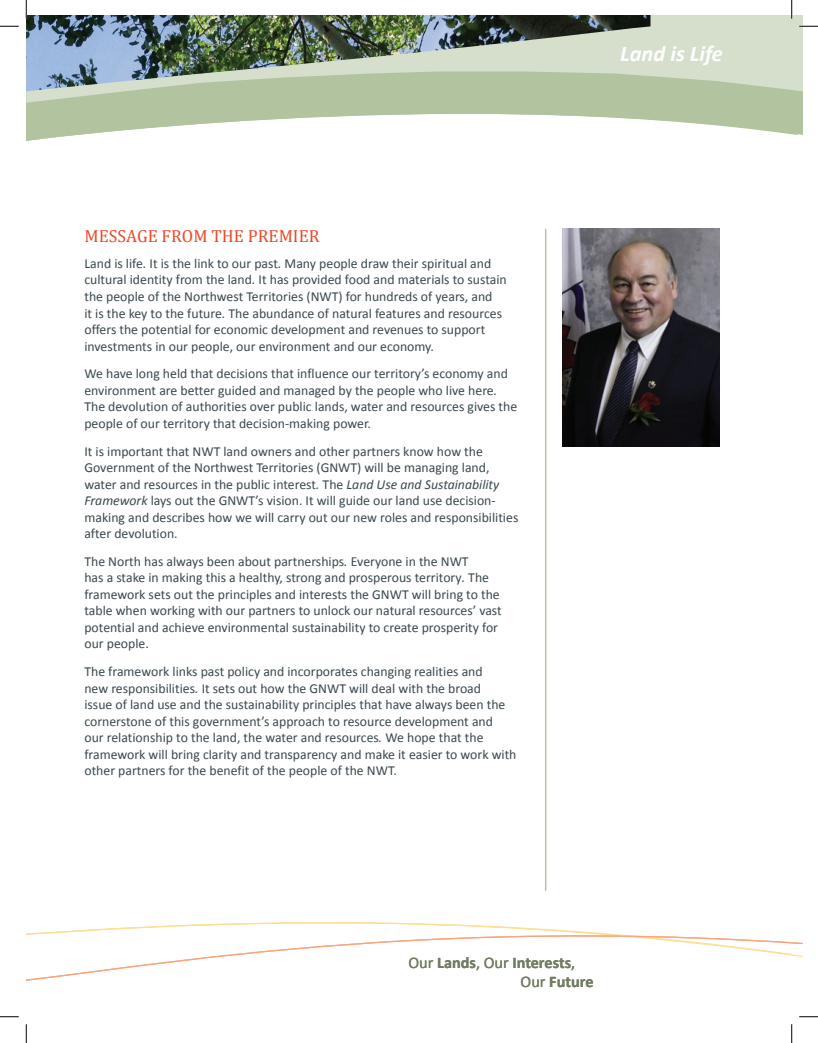
<style>
.page{position:relative;width:818px;height:1043px;background:#fff}
.page>*{position:absolute;margin:0;border:0;box-sizing:border-box;transform-origin:0 0}
.t1{font:italic 700 22.5px "Calibri";color:#fff}
.t2{font:17.5px "Cambria";color:#ef4726}
.t3{font:700 16.25px/19.5px "Calibri";color:#737d61}
.t4{font:13.75px/16.5px "Calibri";color:#39484e}
.s1{font-style:italic}
.s2{font-weight:400}
</style>
<div class="page">
<svg style="left:26px;top:103px;width:771px;height:38px"></svg>
<img style="left:26px;top:15px;width:776px;height:88px">
<hr style="left:545px;top:229px;width:1px;height:661px;background:#b1c49f">
<svg style="left:26px;top:922px;width:562px;height:60px"></svg>
<svg style="left:26px;top:932px;width:776px;height:48px"></svg>
<img style="left:563px;top:229px;width:156px;height:218px">
<div style="left:708px;top:965px;width:38px;height:37px;background:#fff"></div>
<svg style="left:0;top:25px;width:19px;height:2px"></svg>
<svg style="left:799px;top:25px;width:19px;height:2px"></svg>
<svg style="left:0;top:1016px;width:19px;height:1px"></svg>
<svg style="left:799px;top:1016px;width:19px;height:1px"></svg>
<svg style="left:25px;top:0;width:2px;height:19px"></svg>
<svg style="left:25px;top:1024px;width:2px;height:18px"></svg>
<svg style="left:790px;top:0;width:2px;height:19px"></svg>
<svg style="left:791px;top:1024px;width:1px;height:18px"></svg>
<p class="t2" style="left:84px;top:226px;width:237px">MESSAGE FROM THE PREMIER</p>
<p class="t4" style="left:84px;top:255px;width:424px">Land is life<span class="s1">.</span> It is the link to our past<span class="s1">.</span> Many people draw their spiritual and cultural identity from the land<span class="s1">.</span> It has provided food and materials to sustain the people of the Northwest Territories (NWT) for hundreds of years, and<br>it is the key to the future<span class="s1">.</span> The abundance of natural features and resources offers the potential for economic development and revenues to support investments in our people, our environment and our economy.</p>
<p class="t4" style="left:84px;top:365px;width:434px">We have long held that decisions that influence our territory’s economy and environment are better guided and managed by the people who live here<span class="s1">.<br></span>The devolution of authorities over public lands, water and resources gives the people of our territory that decision-making power.</p>
<p class="t4" style="left:84px;top:443px;width:435px">It is important that NWT land owners and other partners know how the Government of the Northwest Territories (GNWT) will be managing land, water and resources in the public interest<span class="s1">.</span> The <span class="s1">Land Use and Sustainability Framework</span> lays out the GNWT’s vision. It will guide our land use decision&shy;making and describes how we will carry out our new roles and responsibilities after devolution.</p>
<p class="t4" style="left:84px;top:553px;width:419px">The North has always been about partnerships<span class="s1">.</span> Everyone in the NWT<br>has a stake in making this a healthy, strong and prosperous territory<span class="s1">.</span> The framework sets out the principles and interests the GNWT will bring to the table when working with our partners to unlock our natural resources’ vast potential and achieve environmental sustainability to create prosperity for our people.</p>
<p class="t4" style="left:84px;top:663px;width:433px">The framework links past policy and incorporates changing realities and<br>new responsibilities<span class="s1">.</span> It sets out how the GNWT will deal with the broad<br>issue of land use and the sustainability principles that have always been the cornerstone of this government’s approach to resource development and<br>our relationship to the land, the water and resources<span class="s1">.</span> We hope that the framework will bring clarity and transparency and make it easier to work with other partners for the benefit of the people of the NWT.</p>
<h1 class="t1" style="left:620px;top:39px;width:104px">Land is Life</h1>
<p class="t3" style="left:520px;top:952px;width:74px;text-indent:-112px"><span class="s2">Our</span> Lands<span class="s2">, Our</span> Interests<span class="s2">,<br>Our</span> Future</p>
</div>
